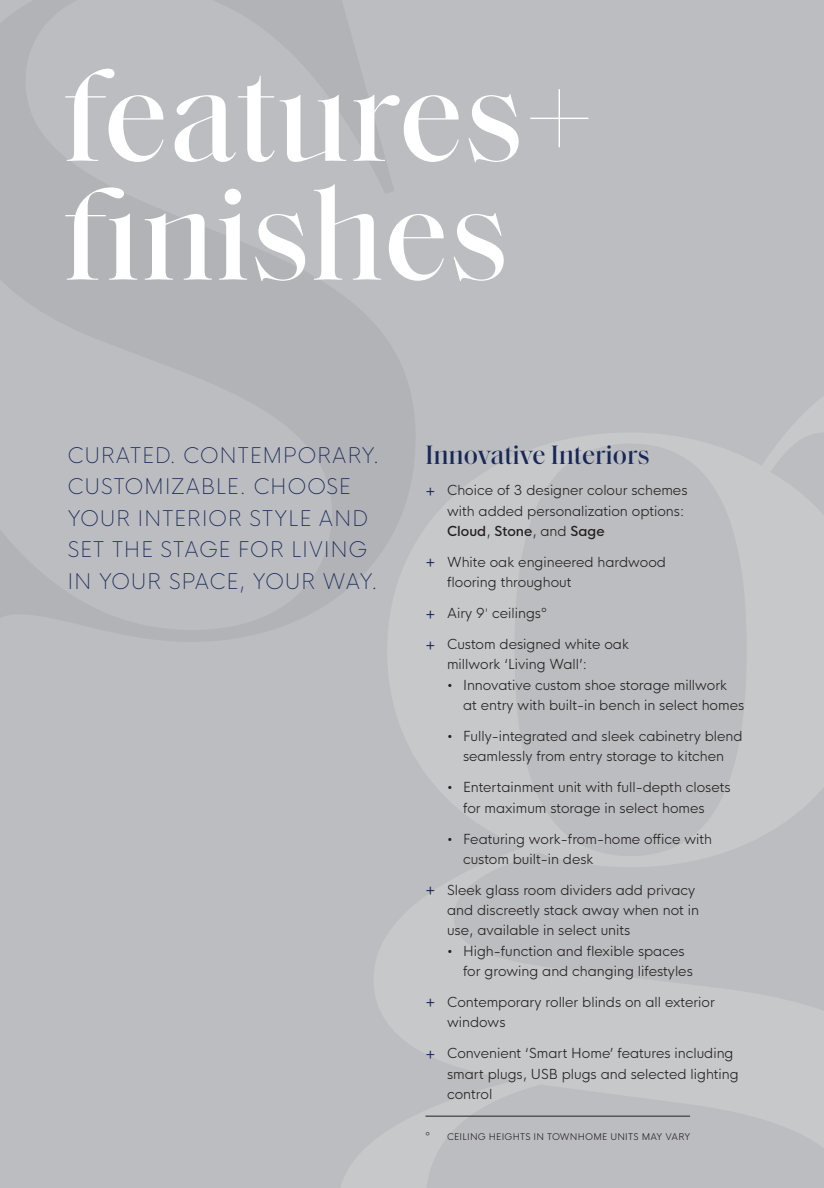
<style>
.page{position:relative;width:824px;height:1188px;background:#bcbdc0}
.page>*{position:absolute;margin:0;border:0;box-sizing:border-box;transform-origin:0 0}
.t1{font:500 132px/118.8px "Saol Display";color:#fff}
.t2{font:500 27px "Saol Display";color:#172757}
.t3{font:200 21px/31.5px "HK Nova";letter-spacing:.025em;color:#172757}
.t4{font:300 13.5px/20.2px "HK Nova";color:#231f20}
.t5{font:300 10.5px "HK Nova";color:#231f20}
.t6{font:300 9px "HK Nova";letter-spacing:.025em;color:#231f20}
.s1{font-size:16.5px;color:#172757}
.s2{font-weight:500}
.s3{font-family:"Avenir Next Cyr"}
</style>
<div class="page">
<svg style="left:341px;top:397px;width:483px;height:791px"></svg>
<svg style="left:341px;top:397px;width:74px;height:249px;fill:#b2b3b7"></svg>
<hr style="left:425px;top:1116px;width:265px;height:1px;background:#231f20">
<h1 class="t1" style="left:63px;top:48px;width:532px">features+ finishes</h1>
<h3 class="t3" style="left:68px;top:437px;width:313px">CURATED. CONTEMPORARY.<br>CUSTOMIZABLE. CHOOSE<br>YOUR INTERIOR STYLE AND<br>SET THE STAGE FOR LIVING<br>IN YOUR SPACE, YOUR WAY.</h3>
<h2 class="t2" style="left:425px;top:435px;width:226px">Innovative Interiors</h2>
<p class="t4" style="left:447px;top:479px;width:242px;text-indent:-22px"><span class="s1">+</span> Choice of 3 designer colour schemes with added personalization options:<br><span class="s2">Cloud</span>, <span class="s2">Stone</span>, and <span class="s2">Sage</span></p>
<p class="t4" style="left:447px;top:550px;width:220px;text-indent:-22px"><span class="s1">+</span> White oak engineered hardwood flooring throughout</p>
<p class="t4" style="left:425px;top:602px;width:123px"><span class="s1">+</span> Airy 9<span class="s3">'</span> ceilingsº</p>
<p class="t4" style="left:447px;top:633px;width:183px;text-indent:-22px"><span class="s1">+</span> Custom designed white oak millwork ‘Living Wall’:</p>
<p class="t4" style="left:463px;top:673px;width:282px;text-indent:-16px">• Innovative custom shoe storage millwork at entry with built-in bench in select homes</p>
<p class="t4" style="left:447px;top:724px;width:297px;text-align:center">• Fully-integrated and sleek cabinetry blend seamlessly from entry storage to kitchen</p>
<p class="t4" style="left:463px;top:776px;width:269px;text-indent:-16px">• Entertainment unit with full-depth closets for maximum storage in select homes</p>
<p class="t4" style="left:463px;top:827px;width:250px;text-indent:-16px">• Featuring work-from-home office with custom built-in desk</p>
<p class="t4" style="left:447px;top:878px;width:253px;text-indent:-22px"><span class="s1">+</span> Sleek glass room dividers add privacy and discreetly stack away when not in use, available in select units</p>
<p class="t4" style="left:463px;top:939px;width:231px;text-indent:-16px">• High-function and flexible spaces for growing and changing lifestyles</p>
<p class="t4" style="left:447px;top:990px;width:269px;text-indent:-22px"><span class="s1">+</span> Contemporary roller blinds on all exterior windows</p>
<p class="t4" style="left:447px;top:1042px;width:293px;text-indent:-22px"><span class="s1">+</span> Convenient ‘Smart Home’ features including smart plugs, USB plugs and selected lighting control</p>
<p class="t5" style="left:425px;top:1127px;width:6px">º</p>
<p class="t6" style="left:447px;top:1129px;width:245px">CEILING HEIGHTS IN TOWNHOME UNITS MAY VARY</p>
</div>
